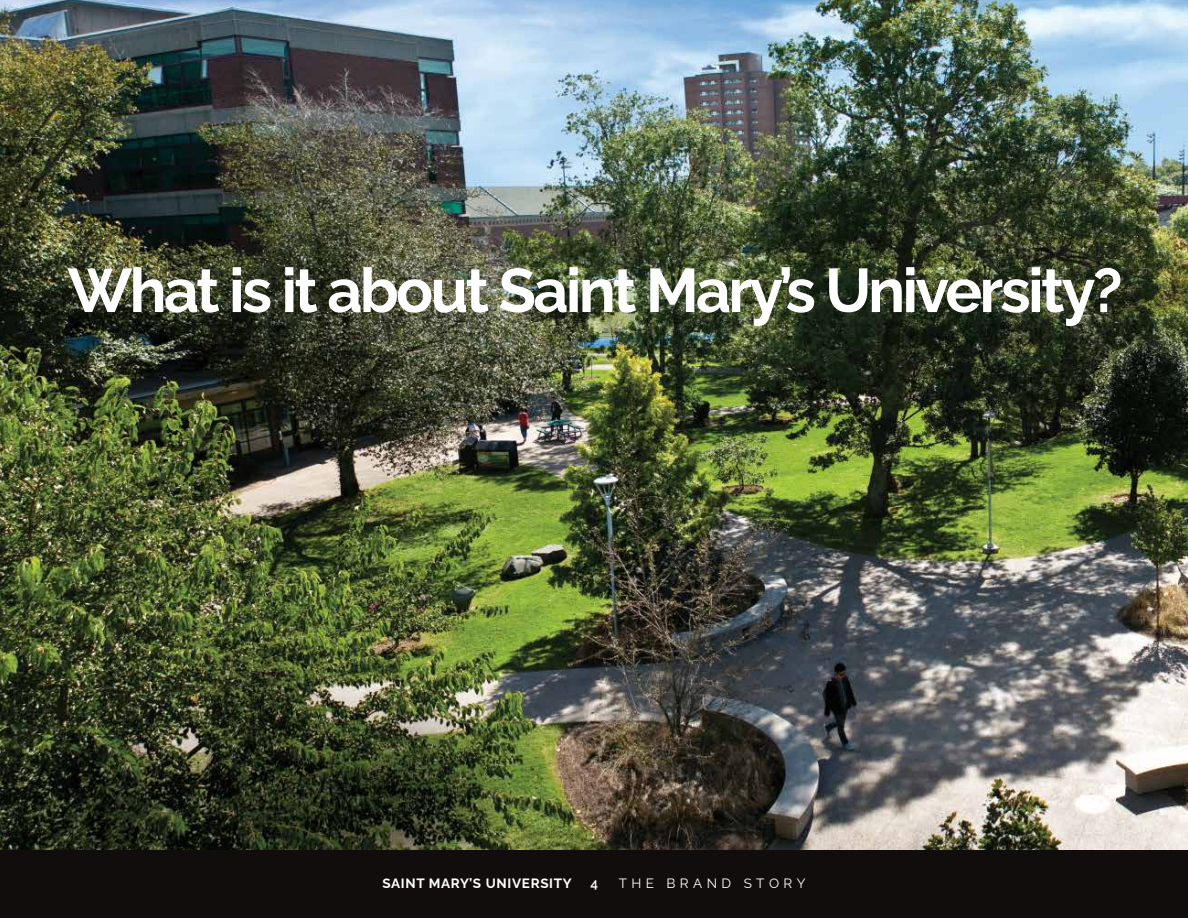
<style>
.page{position:relative;width:1188px;height:918px;background:#fff}
.page>*{position:absolute;margin:0;border:0;box-sizing:border-box;transform-origin:0 0}
.t1{font:700 61.5px "Raleway";letter-spacing:-.045em;color:#fff}
.t2{font:700 13.5px "Raleway";letter-spacing:.05em;color:#fff}
.t3{font:13.5px "Raleway";letter-spacing:.33em;color:#fff}
.t4{font:600 13.5px "Raleway";color:#fff}
</style>
<div class="page">
<img style="left:0;top:0;width:1188px;height:850px">
<div style="left:0;top:850px;width:1188px;height:68px;background:#100d0c"></div>
<p class="t1" style="left:68px;top:241px;width:1057px">What is it about Saint Mary’s University?</p>
<p class="t2" style="left:382px;top:872px;width:191px">SAINT MARY’S UNIVERSITY</p>
<p class="t4" style="left:591px;top:872px;width:9px">4</p>
<p class="t3" style="left:619px;top:872px;width:188px">THE BRAND STORY</p>
</div>
